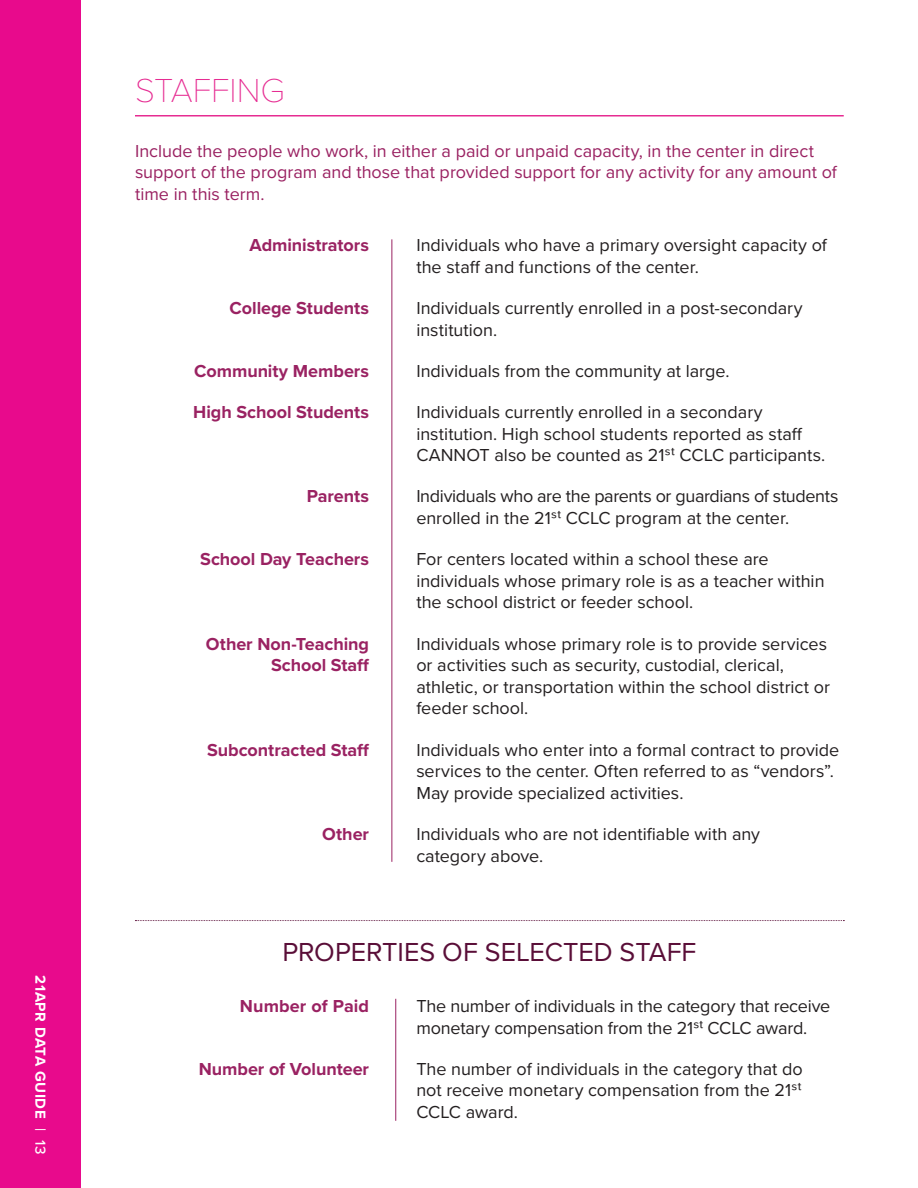
<style>
.page{position:relative;width:918px;height:1188px;background:#fff}
.page>*{position:absolute;margin:0;border:0;box-sizing:border-box;transform-origin:0 0}
.t1{font:100 34.5px "Proxima Nova T";color:#e62c92}
.t2{font:27px "Proxima Nova";color:#5a0e38}
.t3{font:18px/21.6px "Proxima Nova";color:#231f20}
.t4{font:700 18px/21.6px "Proxima Nova";color:#9a2262;text-align:right}
.t5{font:18px/21.6px "Proxima Nova";color:#9a2262}
.t6{font:700 15px "Proxima Nova";letter-spacing:.035em;color:#fff}
.s1{font-weight:500}
</style>
<div class="page">
<div style="left:0;top:0;width:81px;height:1188px;background:#e80a8c"></div>
<hr style="left:135px;top:115px;width:709px;height:2px;background:#e62c92">
<svg style="left:135px;top:920px;width:709px;height:1px"></svg>
<hr style="left:392px;top:239px;width:1px;height:623px;background:#9a2262">
<hr style="left:395px;top:999px;width:1px;height:122px;background:#9a2262">
<p class="t6" style="left:49px;top:975px;width:180px;rotate:90deg">21APR DATA GUIDE <span class="s1">| 13</span></p>
<p class="t1" style="left:135px;top:69px;width:152px">STAFFING</p>
<p class="t5" style="left:135px;top:140px;width:704px">Include the people who work, in either a paid or unpaid capacity, in the center in direct support of the program and those that provided support for any activity for any amount of time in this term.</p>
<p class="t4" style="left:250px;top:235px;width:121px">Administrators</p>
<p class="t3" style="left:416px;top:235px;width:412px">Individuals who have a primary oversight capacity of the staff and functions of the center.</p>
<p class="t4" style="left:230px;top:298px;width:141px">College Students</p>
<p class="t3" style="left:416px;top:298px;width:388px">Individuals currently enrolled in a post-secondary institution.</p>
<p class="t4" style="left:194px;top:361px;width:176px">Community Members</p>
<p class="t3" style="left:416px;top:360px;width:315px">Individuals from the community at large.</p>
<p class="t4" style="left:193px;top:402px;width:177px">High School Students</p>
<p class="t3" style="left:416px;top:402px;width:410px">Individuals currently enrolled in a secondary institution. High school students reported as staff<br>CANNOT also be counted as 21st CCLC participants.</p>
<p class="t4" style="left:307px;top:486px;width:64px">Parents</p>
<p class="t3" style="left:416px;top:486px;width:424px">Individuals who are the parents or guardians of students enrolled in the 21st CCLC program at the center.</p>
<p class="t4" style="left:200px;top:549px;width:170px">School Day Teachers</p>
<p class="t3" style="left:416px;top:549px;width:410px">For centers located within a school these are individuals whose primary role is as a teacher within the school district or feeder school.</p>
<p class="t4" style="left:206px;top:634px;width:165px">Other Non-Teaching<br>School Staff</p>
<p class="t3" style="left:416px;top:633px;width:415px">Individuals whose primary role is to provide services or activities such as security, custodial, clerical, athletic, or transportation within the school district or feeder school.</p>
<p class="t4" style="left:207px;top:740px;width:164px">Subcontracted Staff</p>
<p class="t3" style="left:416px;top:739px;width:425px">Individuals who enter into a formal contract to provide services to the center. Often referred to as “vendors”.<br>May provide specialized activities.</p>
<p class="t4" style="left:322px;top:824px;width:48px">Other</p>
<p class="t3" style="left:416px;top:824px;width:345px">Individuals who are not identifiable with any category above.</p>
<p class="t2" style="left:282px;top:936px;width:415px">PROPERTIES OF SELECTED STAFF</p>
<p class="t4" style="left:240px;top:996px;width:131px">Number of Paid</p>
<p class="t3" style="left:416px;top:996px;width:415px">The number of individuals in the category that receive monetary compensation from the 21st CCLC award.</p>
<p class="t4" style="left:199px;top:1059px;width:172px">Number of Volunteer</p>
<p class="t3" style="left:416px;top:1058px;width:388px;text-align:justify">The number of individuals in the category that do not receive monetary compensation from the 21st CCLC award.</p>
</div>
